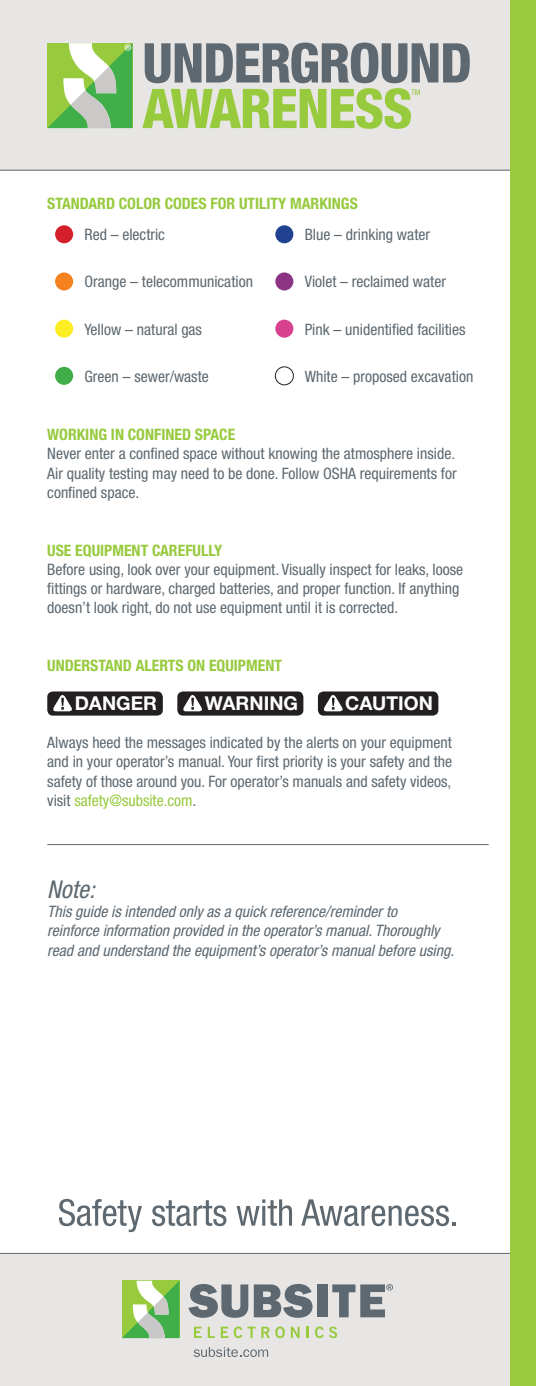
<style>
.page{position:relative;width:536px;height:1386px;background:#fff}
.page>*{position:absolute;margin:0;border:0;box-sizing:border-box;transform-origin:0 0}
.t1{font:italic condensed 24.5px "Helvetica Neue LT Std";color:#5d6870}
.t2{font:700 19.07px "Helvetica Neue LT Std";color:#fff}
.t3{font:condensed 15.75px/19.2px "Helvetica Neue LT Std";color:#5d6870;text-align:justify}
.t4{font:italic condensed 15.75px/19.2px "Helvetica Neue LT Std";color:#5d6870}
.t5{font:700 condensed 15.75px "Helvetica Neue LT Std";color:#97ca3d}
.s1{color:#97ca3d}
</style>
<div class="page">
<div style="left:0;top:1254px;width:536px;height:132px;background:#e8e6e5"></div>
<hr style="left:0;top:1253px;width:536px;height:1px;background:#5d6870">
<hr style="left:47px;top:844px;width:441px;height:1px;background:#5d6870">
<svg style="left:188px;top:1284px;width:60px;height:34px"></svg>
<svg style="left:254px;top:1284px;width:58px;height:34px"></svg>
<div style="left:317px;top:1284px;width:10px;height:33px;background:#5d6870"></div>
<svg style="left:194px;top:1327px;width:8px;height:11px"></svg>
<svg style="left:208px;top:1327px;width:7px;height:11px"></svg>
<svg style="left:221px;top:1327px;width:7px;height:11px"></svg>
<svg style="left:234px;top:1327px;width:21px;height:11px"></svg>
<svg style="left:261px;top:1327px;width:24px;height:11px"></svg>
<svg style="left:291px;top:1327px;width:8px;height:11px"></svg>
<svg style="left:306px;top:1327px;width:3px;height:11px"></svg>
<svg style="left:315px;top:1327px;width:22px;height:11px"></svg>
<svg style="left:122px;top:1281px;width:57px;height:57px;background:#97ca7c"></svg>
<svg style="left:332px;top:1284px;width:61px;height:33px"></svg>
<svg style="left:193px;top:1347px;width:75px;height:10px"></svg>
<div style="left:0;top:0;width:536px;height:170px;background:#e8e6e5"></div>
<svg style="left:47px;top:43px;width:85px;height:85px;background:#97ca7b"></svg>
<svg style="left:142px;top:43px;width:327px;height:86px"></svg>
<svg style="left:59px;top:1199px;width:83px;height:33px"></svg>
<svg style="left:152px;top:1200px;width:74px;height:26px"></svg>
<svg style="left:236px;top:1199px;width:56px;height:27px"></svg>
<svg style="left:301px;top:1199px;width:155px;height:27px"></svg>
<div style="left:55px;top:225px;width:18px;height:18px;background:#d3202a;border-radius:50%"></div>
<div style="left:275px;top:225px;width:18px;height:18px;background:#204290;border-radius:50%"></div>
<div style="left:55px;top:272px;width:18px;height:18px;background:#f5821f;border-radius:50%"></div>
<div style="left:275px;top:272px;width:18px;height:18px;background:#8b3484;border-radius:50%"></div>
<div style="left:55px;top:320px;width:18px;height:18px;background:#fcee23;border-radius:50%"></div>
<div style="left:275px;top:320px;width:18px;height:18px;background:#d7418f;border-radius:50%"></div>
<div style="left:55px;top:367px;width:18px;height:18px;background:#41ad49;border-radius:50%"></div>
<div style="left:275px;top:366px;width:19px;height:19px;border:1px solid #231f20;border-radius:50%"></div>
<hr style="left:0;top:170px;width:536px;height:1px;background:#5d6870">
<div style="left:47px;top:691px;width:116px;height:25px;background:#231f20;border-radius:6px"></div>
<svg style="left:53px;top:695px;width:19px;height:16px"></svg>
<div style="left:177px;top:691px;width:126px;height:25px;background:#231f20;border-radius:6px"></div>
<svg style="left:183px;top:695px;width:19px;height:16px"></svg>
<div style="left:318px;top:691px;width:120px;height:25px;background:#231f20;border-radius:6px"></div>
<svg style="left:324px;top:695px;width:19px;height:16px"></svg>
<div style="left:510px;top:0;width:26px;height:1386px;background:#97ca3d"></div>
<p class="t5" style="left:47px;top:194px;width:312px">STANDARD COLOR CODES FOR UTILITY MARKINGS</p>
<p class="t3" style="left:84px;top:225px;width:82px">Red – electric</p>
<p class="t3" style="left:84px;top:272px;width:170px">Orange – telecommunication</p>
<p class="t3" style="left:84px;top:319px;width:119px">Yellow – natural gas</p>
<p class="t3" style="left:84px;top:367px;width:126px">Green – sewer/waste</p>
<p class="t3" style="left:304px;top:225px;width:127px">Blue – drinking water</p>
<p class="t3" style="left:304px;top:272px;width:143px">Violet – reclaimed water</p>
<p class="t3" style="left:304px;top:319px;width:162px">Pink – unidentified facilities</p>
<p class="t3" style="left:304px;top:367px;width:170px">White – proposed excavation</p>
<p class="t5" style="left:47px;top:425px;width:189px">WORKING IN CONFINED SPACE</p>
<p class="t3" style="left:47px;top:444px;width:411px">Never enter a confined space without knowing the atmosphere inside.<br>Air quality testing may need to be done. Follow OSHA requirements for confined space.</p>
<p class="t5" style="left:47px;top:540px;width:177px">USE EQUIPMENT CAREFULLY</p>
<p class="t3" style="left:47px;top:560px;width:417px;text-align:left">Before using, look over your equipment. Visually inspect for leaks, loose fittings or hardware, charged batteries, and proper function. If anything doesn’t look right, do not use equipment until it is corrected.</p>
<p class="t5" style="left:47px;top:656px;width:236px">UNDERSTAND ALERTS ON EQUIPMENT</p>
<p class="t2" style="left:75px;top:692px;width:84px">DANGER</p>
<p class="t2" style="left:205px;top:692px;width:95px">WARNING</p>
<p class="t2" style="left:345px;top:692px;width:89px">CAUTION</p>
<p class="t3" style="left:47px;top:733px;width:406px">Always heed the messages indicated by the alerts on your equipment and in your operator’s manual. Your first priority is your safety and the safety of those around you. For operator’s manuals and safety videos, visit <span class="s1">safety@subsite.com</span>.</p>
<p class="t1" style="left:47px;top:875px;width:49px">Note:</p>
<p class="t4" style="left:47px;top:902px;width:408px">This guide is intended only as a quick reference/reminder to<br>reinforce information provided in the operator’s manual. Thoroughly read and understand the equipment’s operator’s manual before using.</p>
</div>
